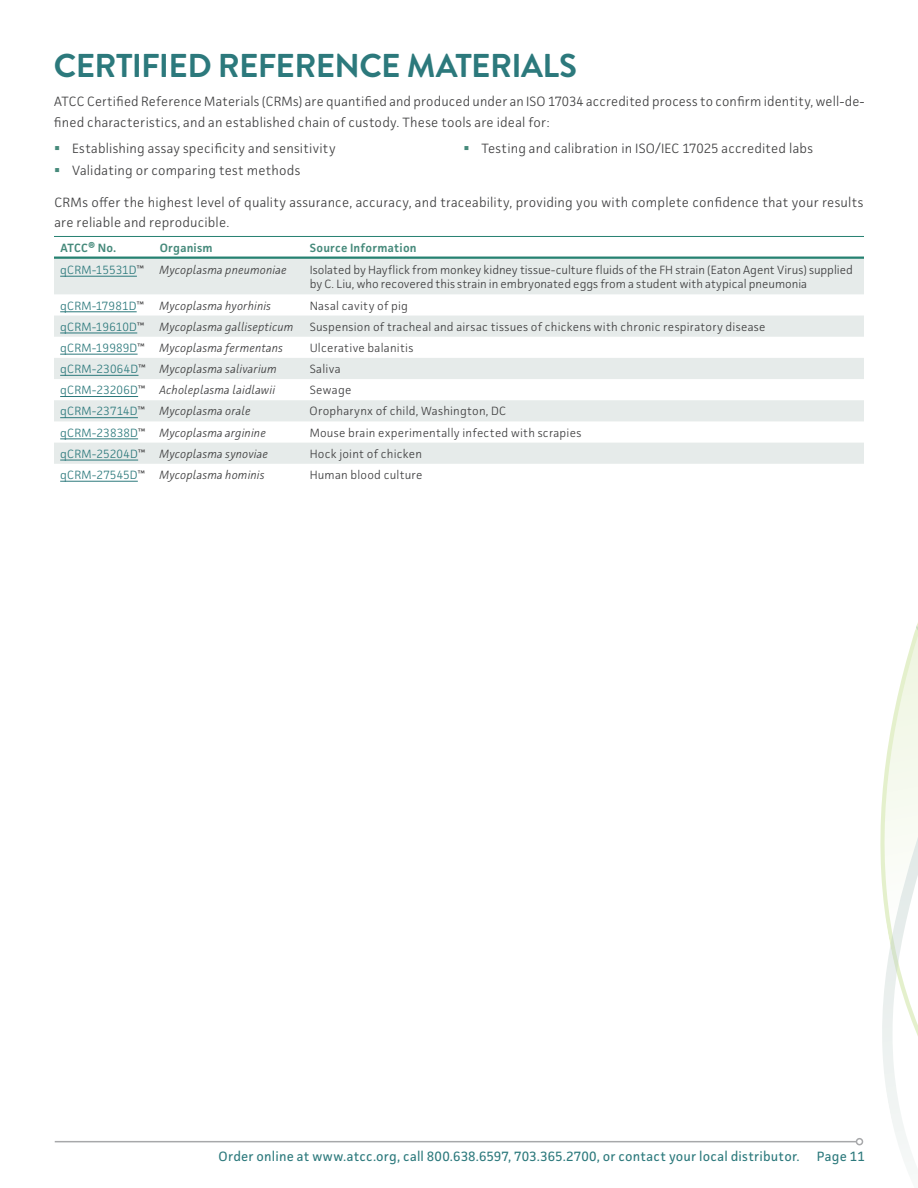
<style>
.page{position:relative;width:918px;height:1188px;background:#fff}
.page>*{position:absolute;margin:0;border:0;box-sizing:border-box;transform-origin:0 0}
.t1{font:700 33px "Brandon Grotesque";letter-spacing:-.02em;color:#2c797c}
.t2{font:300 13.5px/20.2px "Facit";letter-spacing:.01em;color:#3e3e3f}
.t3{font:13.5px "Facit";letter-spacing:.01em;color:#2c797c}
.Table_Body{font:300 12px/14.4px "Facit";letter-spacing:.015em;color:#3e3e3f}
.Table_Body-2{font:italic 300 12px "Facit";letter-spacing:.015em;color:#3e3e3f}
.Table_Body-3{font:300 12px "Facit";letter-spacing:.015em;color:#2c797c}
.Table_Header{font:600 12px "Facit";letter-spacing:.02em;color:#468a7b}
.s1{color:#3e3e3f}
</style>
<div class="page">
<hr style="left:55px;top:1141px;width:801px;height:1px;background:#a7a8aa">
<svg style="left:54px;top:259px;width:810px;height:205px;fill:#e6ebea"></svg>
<hr style="left:54px;top:236px;width:99px;height:1px;background:#258171">
<hr style="left:153px;top:236px;width:150px;height:1px;background:#258171">
<hr style="left:303px;top:236px;width:561px;height:1px;background:#258171">
<hr style="left:54px;top:257px;width:99px;height:2px;background:#258171">
<hr style="left:153px;top:257px;width:150px;height:2px;background:#258171">
<hr style="left:303px;top:257px;width:561px;height:2px;background:#258171">
<hr style="left:60px;top:276px;width:77px;height:1px;background:#2c797c">
<hr style="left:60px;top:311px;width:77px;height:1px;background:#2c797c">
<hr style="left:60px;top:333px;width:77px;height:1px;background:#2c797c">
<hr style="left:60px;top:354px;width:78px;height:1px;background:#2c797c">
<hr style="left:60px;top:375px;width:79px;height:1px;background:#2c797c">
<hr style="left:60px;top:396px;width:78px;height:1px;background:#2c797c">
<hr style="left:60px;top:417px;width:78px;height:1px;background:#2c797c">
<hr style="left:60px;top:438px;width:78px;height:1px;background:#2c797c">
<hr style="left:60px;top:460px;width:78px;height:1px;background:#2c797c">
<hr style="left:60px;top:481px;width:78px;height:1px;background:#2c797c">
<svg style="left:811px;top:623px;width:107px;height:535px"></svg>
<h1 class="t1" style="left:54px;top:43px;width:525px">CERTIFIED REFERENCE MATERIALS</h1>
<p class="t2" style="left:54px;top:91px;width:812px">ATCC Certified Reference Materials (CRMs) are quantified and produced under an ISO 17034 accredited process to confirm identity, well-de&shy;fined characteristics, and an established chain of custody. These tools are ideal for:</p>
<p class="t2" style="left:72px;top:138px;width:265px">Establishing assay specificity and sensitivity</p>
<p class="t2" style="left:72px;top:160px;width:230px">Validating or comparing test methods</p>
<p class="t2" style="left:482px;top:138px;width:333px">Testing and calibration in ISO/IEC 17025 accredited labs</p>
<p class="t2" style="left:54px;top:192px;width:810px">CRMs offer the highest level of quality assurance, accuracy, and traceability, providing you with complete confidence that your results are reliable and reproducible.</p>
<p class="Table_Header" style="left:61px;top:240px;width:57px">ATCC® No.</p>
<p class="Table_Header" style="left:160px;top:240px;width:54px">Organism</p>
<p class="Table_Header" style="left:310px;top:240px;width:108px">Source Information</p>
<p class="Table_Body-3" style="left:60px;top:262px;width:86px">qCRM-15531D<span class="s1">™</span></p>
<p class="Table_Body-2" style="left:160px;top:262px;width:129px">Mycoplasma pneumoniae</p>
<p class="Table_Body" style="left:310px;top:262px;width:545px">Isolated by Hayflick from monkey kidney tissue-culture fluids of the FH strain (Eaton Agent Virus) supplied by C. Liu, who recovered this strain in embryonated eggs from a student with atypical pneumonia</p>
<p class="Table_Body-3" style="left:60px;top:298px;width:85px">qCRM-17981D<span class="s1">™</span></p>
<p class="Table_Body-2" style="left:160px;top:298px;width:113px">Mycoplasma hyorhinis</p>
<p class="Table_Body" style="left:310px;top:298px;width:100px">Nasal cavity of pig</p>
<p class="Table_Body-3" style="left:60px;top:319px;width:86px">qCRM-19610D<span class="s1">™</span></p>
<p class="Table_Body-2" style="left:160px;top:319px;width:135px">Mycoplasma gallisepticum</p>
<p class="Table_Body" style="left:310px;top:319px;width:458px">Suspension of tracheal and airsac tissues of chickens with chronic respiratory disease</p>
<p class="Table_Body-3" style="left:60px;top:340px;width:86px">qCRM-19989D<span class="s1">™</span></p>
<p class="Table_Body-2" style="left:160px;top:340px;width:125px">Mycoplasma fermentans</p>
<p class="Table_Body" style="left:310px;top:340px;width:105px">Ulcerative balanitis</p>
<p class="Table_Body-3" style="left:60px;top:361px;width:87px">qCRM-23064D<span class="s1">™</span></p>
<p class="Table_Body-2" style="left:160px;top:361px;width:119px">Mycoplasma salivarium</p>
<p class="Table_Body" style="left:310px;top:361px;width:33px">Saliva</p>
<p class="Table_Body-3" style="left:60px;top:383px;width:87px">qCRM-23206D<span class="s1">™</span></p>
<p class="Table_Body-2" style="left:159px;top:383px;width:117px">Acholeplasma laidlawii</p>
<p class="Table_Body" style="left:310px;top:383px;width:43px">Sewage</p>
<p class="Table_Body-3" style="left:60px;top:404px;width:86px">qCRM-23714D<span class="s1">™</span></p>
<p class="Table_Body-2" style="left:160px;top:404px;width:92px">Mycoplasma orale</p>
<p class="Table_Body" style="left:310px;top:404px;width:198px">Oropharynx of child, Washington, DC</p>
<p class="Table_Body-3" style="left:60px;top:425px;width:87px">qCRM-23838D<span class="s1">™</span></p>
<p class="Table_Body-2" style="left:160px;top:425px;width:108px">Mycoplasma arginine</p>
<p class="Table_Body" style="left:310px;top:425px;width:273px">Mouse brain experimentally infected with scrapies</p>
<p class="Table_Body-3" style="left:60px;top:446px;width:87px">qCRM-25204D<span class="s1">™</span></p>
<p class="Table_Body-2" style="left:160px;top:446px;width:110px">Mycoplasma synoviae</p>
<p class="Table_Body" style="left:310px;top:446px;width:114px">Hock joint of chicken</p>
<p class="Table_Body-3" style="left:60px;top:467px;width:86px">qCRM-27545D<span class="s1">™</span></p>
<p class="Table_Body-2" style="left:160px;top:467px;width:107px">Mycoplasma hominis</p>
<p class="Table_Body" style="left:310px;top:467px;width:114px">Human blood culture</p>
<p class="t3" style="left:219px;top:1148px;width:583px">Order online at www.atcc.org, call 800.638.6597, 703.365.2700, or contact your local distributor.</p>
<p class="t3" style="left:817px;top:1148px;width:49px">Page 11</p>
</div>
